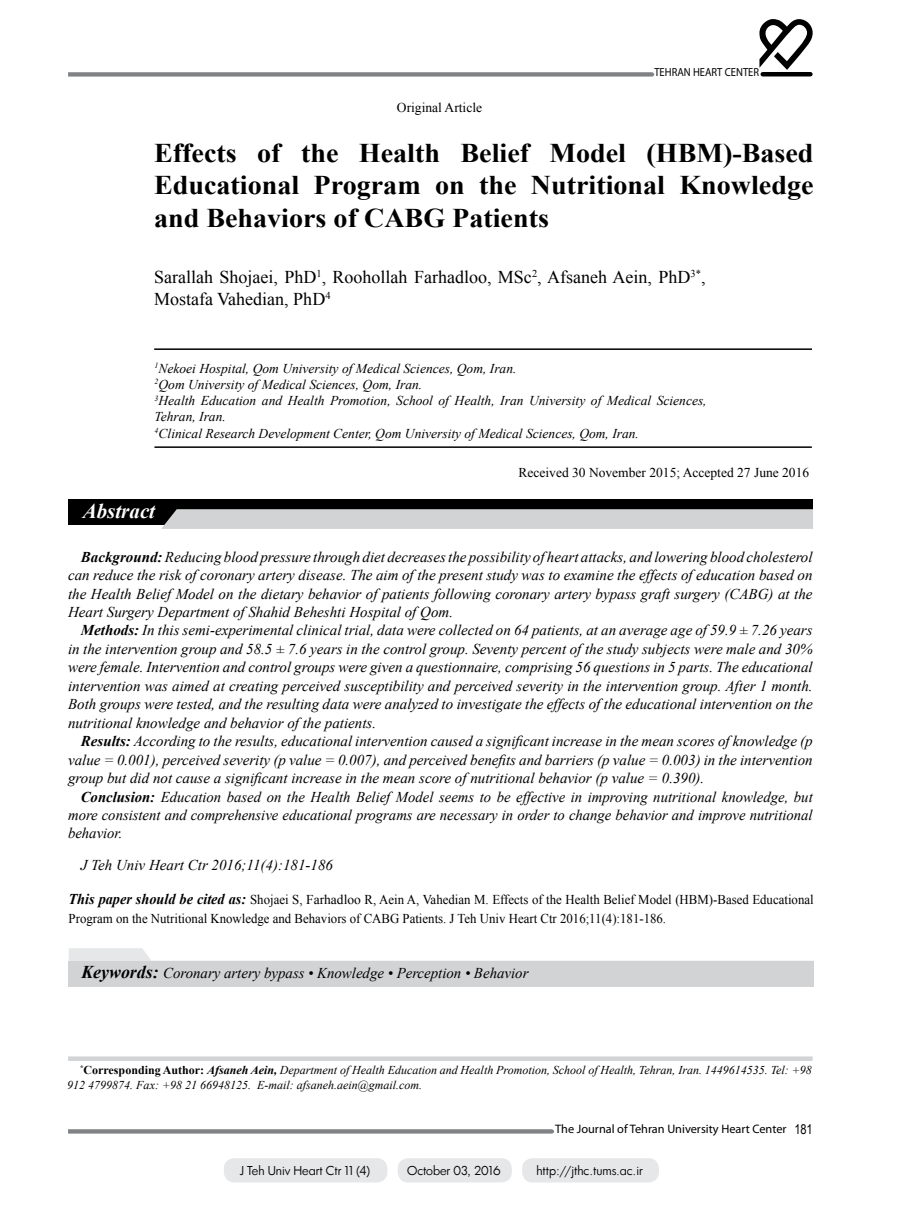
<style>
.page{position:relative;width:902px;height:1208px;background:#fff}
.page>*{position:absolute;margin:0;border:0;box-sizing:border-box;transform-origin:0 0}
.t1{font:700 27px/32.4px "Times New Roman";color:#000;text-align:justify;scale:1.04 1}
.t2{font:italic 700 21px "Times New Roman";color:#fff}
.t3{font:18px/21.6px "Times New Roman";color:#000}
.t4{font:italic 15px/18.5px "Times New Roman";color:#000;text-align:justify}
.t5{font:italic 13.5px/16.2px "Times New Roman";color:#000}
.t6{font:13.5px/18.5px "Times New Roman";color:#000;scale:.95 1}
.t7{font:13.5px "Times New Roman";color:#000}
.t8{font:12.3px "Myriad Pro";color:#000}
.t9{font:italic 12px/14.4px "Times New Roman";color:#000}
.t10{font:12px "Luz Sans";color:#000}
.t11{font:11.7px "Myriad Pro";color:#000;scale:.9 1}
.s1{font-weight:700}
.s2{font-weight:700;font-style:italic;font-size:15px}
.s3{font-weight:700;font-size:18px}
.s4{font-weight:700;font-style:normal}
.s5{font-family:"Arial Narrow";font-size:13.5px}
</style>
<div class="page">
<svg style="left:68px;top:72px;width:587px;height:5px"></svg>
<svg style="left:759px;top:19px;width:53px;height:51px"></svg>
<hr style="left:762px;top:72px;width:48px;height:4px;background:#000">
<svg style="left:68px;top:1129px;width:486px;height:4px"></svg>
<div style="left:68px;top:1056px;width:744px;height:5px;background:#d1d3d4"></div>
<div style="left:224px;top:1158px;width:163px;height:24px;background:#e6e7e8;border-radius:11px"></div>
<div style="left:522px;top:1158px;width:137px;height:24px;background:#e6e7e8;border-radius:11px"></div>
<div style="left:397px;top:1158px;width:115px;height:24px;background:#e6e7e8;border-radius:11px"></div>
<hr style="left:154px;top:348px;width:657px;height:2px;background:#000">
<hr style="left:154px;top:446px;width:657px;height:2px;background:#000">
<svg style="left:69px;top:948px;width:744px;height:13px"></svg>
<div style="left:69px;top:961px;width:744px;height:26px;background:#d1d3d4"></div>
<div style="left:69px;top:499px;width:744px;height:26px;background:#000"></div>
<div style="left:161px;top:509px;width:652px;height:20px;background:#d1d3d4"></div>
<p class="t7" style="left:397px;top:98px;width:87px">Original Article</p>
<p class="t11" style="left:654px;top:65px;width:118px">TEHRAN HEART CENTER</p>
<h1 class="t1" style="left:154px;top:136px;width:635px">Effects of the Health Belief Model (HBM)-Based Educational Program on the Nutritional Knowledge and Behaviors of CABG Patients</h1>
<p class="t3" style="left:154px;top:266px;width:553px">Sarallah Shojaei, PhD<sup>1</sup>, Roohollah Farhadloo, MSc<sup>2</sup>, Afsaneh Aein, PhD<sup>3*</sup>,<br>Mostafa Vahedian, PhD<sup>4</sup></p>
<p class="t5" style="left:155px;top:360px;width:553px"><sup>1</sup>Nekoei Hospital, Qom University of Medical Sciences, Qom, Iran.<br><sup>2</sup>Qom University of Medical Sciences, Qom, Iran.<br><sup>3</sup>Health Education and Health Promotion, School of Health, Iran University of Medical Sciences, Tehran, Iran.<br><sup>4</sup>Clinical Research Development Center, Qom University of Medical Sciences, Qom, Iran.</p>
<p class="t7" style="left:518px;top:464px;width:292px">Received 30 November 2015; Accepted 27 June 2016</p>
<h2 class="t2" style="left:83px;top:496px;width:74px">Abstract</h2>
<p class="t4" style="left:68px;top:547px;width:746px;text-indent:13px"><span class="s1">Background:</span> Reducing blood pressure through diet decreases the possibility of heart attacks, and lowering blood cholesterol can reduce the risk of coronary artery disease. The aim of the present study was to examine the effects of education based on the Health Belief Model on the dietary behavior of patients following coronary artery bypass graft surgery (CABG) at the Heart Surgery Department of Shahid Beheshti Hospital of Qom.</p>
<p class="t4" style="left:68px;top:621px;width:746px;text-indent:13px"><span class="s1">Methods:</span> In this semi-experimental clinical trial, data were collected on 64 patients, at an average age of 59.9 ± 7.26 years in the intervention group and 58.5 ± 7.6 years in the control group. Seventy percent of the study subjects were male and 30% were female. Intervention and control groups were given a questionnaire, comprising 56 questions in 5 parts. The educational intervention was aimed at creating perceived susceptibility and perceived severity in the intervention group. After 1 month.<br>Both groups were tested, and the resulting data were analyzed to investigate the effects of the educational intervention on the nutritional knowledge and behavior of the patients.</p>
<p class="t4" style="left:68px;top:731px;width:746px;text-indent:13px"><span class="s1">Results:</span> According to the results, educational intervention caused a significant increase in the mean scores of knowledge (p value = 0.001), perceived severity (p value = 0.007), and perceived benefits and barriers (p value = 0.003) in the intervention group but did not cause a significant increase in the mean score of nutritional behavior (p value = 0.390).</p>
<p class="t4" style="left:68px;top:787px;width:746px;text-indent:13px"><span class="s1">Conclusion:</span> Education based on the Health Belief Model seems to be effective in improving nutritional knowledge, but more consistent and comprehensive educational programs are necessary in order to change behavior and improve nutritional behavior.</p>
<p class="t4" style="left:81px;top:855px;width:254px">J Teh Univ Heart Ctr 2016;11(4):181-186</p>
<p class="t6" style="left:69px;top:890px;width:785px"><span class="s2">This paper should be cited as:</span> Shojaei S, Farhadloo R, Aein A, Vahedian M. Effects of the Health Belief Model (HBM)-Based Educational<br>Program on the Nutritional Knowledge and Behaviors of CABG Patients. J Teh Univ Heart Ctr 2016;11(4):181-186.</p>
<p class="t4" style="left:81px;top:964px;width:448px"><span class="s3">Keywords:</span> Coronary artery bypass • Knowledge • Perception • Behavior</p>
<p class="t9" style="left:67px;top:1062px;width:746px;text-indent:13px"><sup>*</sup><span class="s4">Corresponding Author:</span> <span class="s1">Afsaneh Aein,</span> Department of Health Education and Health Promotion, School of Health, Tehran, Iran. 1449614535. Tel: +98<br>912 4799874. Fax: +98 21 66948125. E-mail: afsaneh.aein@gmail.com.</p>
<p class="t8" style="left:555px;top:1121px;width:259px">The Journal of Tehran University Heart Center <span class="s5">181</span></p>
<p class="t10" style="left:240px;top:1163px;width:132px">J Teh Univ Heart Ctr 11 (4)</p>
<p class="t10" style="left:407px;top:1163px;width:95px">October 03, 2016</p>
<p class="t10" style="left:536px;top:1163px;width:108px">http://jthc.tums.ac.ir</p>
</div>
